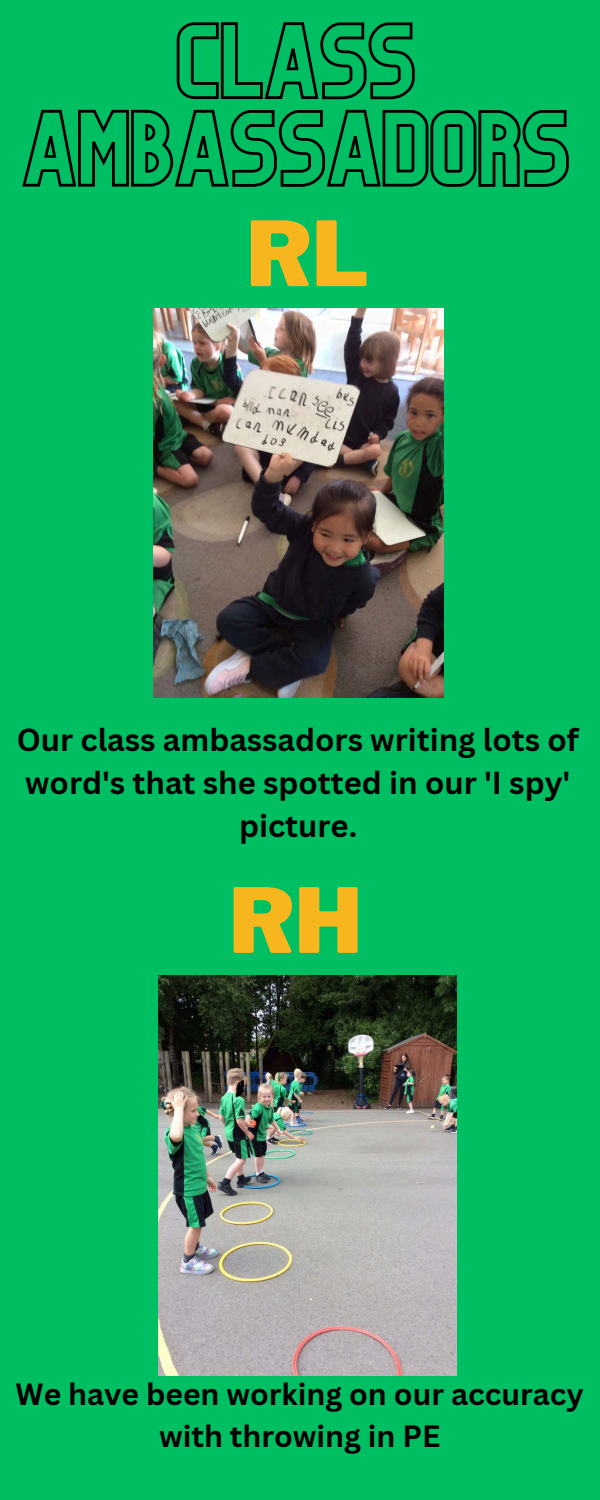
<style>
.page{position:relative;width:600px;height:1500px;background:#00bf63}
.page>*{position:absolute;margin:0;border:0;box-sizing:border-box;transform-origin:0 0}
.t1{font:900 88.8px "Libre Franklin";color:#f7b51e}
.t2{font:700 31px/42.8px "Canva Sans";color:#000;text-align:center}
.t3{font:700 30px/42px "Canva Sans";color:#000;text-align:center}
</style>
<div class="page">
<img style="left:158px;top:975px;width:299px;height:400px">
<img style="left:153px;top:309px;width:290px;height:389px">
<svg style="left:176px;top:22px;width:239px;height:78px"></svg>
<svg style="left:22px;top:109px;width:547px;height:78px"></svg>
<p class="t1" style="left:246px;top:200px;width:124px">RL</p>
<p class="t2" style="left:17px;top:718px;width:564px">Our class ambassadors writing lots of word's that she spotted in our 'I spy' picture.</p>
<h1 class="t1" style="left:229px;top:867px;width:135px">RH</h1>
<p class="t3" style="left:16px;top:1372px;width:570px">We have been working on our accuracy with throwing in PE</p>
</div>
